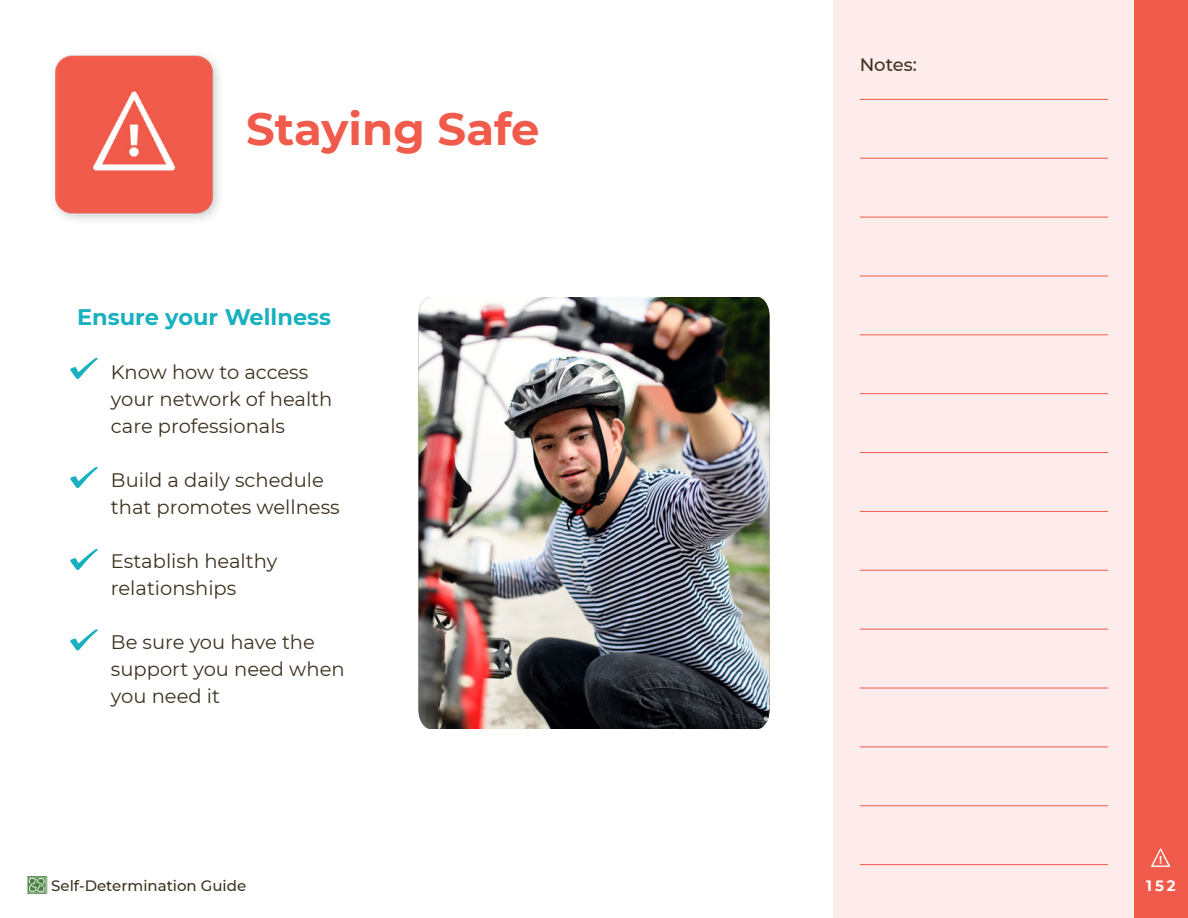
<style>
.page{position:relative;width:1188px;height:918px;background:#fff}
.page>*{position:absolute;margin:0;border:0;box-sizing:border-box;transform-origin:0 0}
.t1{font:700 45px "Montserrat";color:#f15b4c}
.t2{font:700 22.5px "Montserrat";color:#19b0bf}
.t3{font:19.5px/27px "Montserrat";color:#3e3220}
.t4{font:500 18px "Montserrat";color:#3e3220}
.t5{font:500 15px "Montserrat";color:#3e3220}
.t6{font:700 15px "Montserrat";color:#fff}
</style>
<div class="page">
<div style="left:834px;top:0;width:300px;height:918px;background:#fdeceb"></div>
<img style="left:27px;top:876px;width:21px;height:18px">
<div style="left:1134px;top:0;width:54px;height:918px;background:#f15b4c"></div>
<hr style="left:860px;top:99px;width:248px;height:1px;background:#f15b4c">
<hr style="left:860px;top:158px;width:248px;height:1px;background:#f15b4c">
<hr style="left:860px;top:217px;width:248px;height:1px;background:#f15b4c">
<hr style="left:860px;top:276px;width:248px;height:1px;background:#f15b4c">
<hr style="left:860px;top:335px;width:248px;height:1px;background:#f15b4c">
<hr style="left:860px;top:393px;width:248px;height:1px;background:#f15b4c">
<hr style="left:860px;top:452px;width:248px;height:1px;background:#f15b4c">
<hr style="left:860px;top:511px;width:248px;height:1px;background:#f15b4c">
<hr style="left:860px;top:570px;width:248px;height:1px;background:#f15b4c">
<hr style="left:860px;top:629px;width:248px;height:1px;background:#f15b4c">
<hr style="left:860px;top:688px;width:248px;height:1px;background:#f15b4c">
<hr style="left:860px;top:747px;width:248px;height:1px;background:#f15b4c">
<hr style="left:860px;top:805px;width:248px;height:1px;background:#f15b4c">
<hr style="left:860px;top:864px;width:248px;height:1px;background:#f15b4c">
<img style="left:55px;top:55px;width:164px;height:165px">
<svg style="left:1151px;top:848px;width:19px;height:19px"></svg>
<img style="left:418px;top:297px;width:352px;height:432px">
<svg style="left:70px;top:357px;width:28px;height:22px"></svg>
<svg style="left:70px;top:467px;width:28px;height:21px"></svg>
<svg style="left:70px;top:549px;width:28px;height:21px"></svg>
<svg style="left:70px;top:629px;width:28px;height:22px"></svg>
<p class="t1" style="left:246px;top:97px;width:295px">Staying Safe</p>
<p class="t2" style="left:77px;top:301px;width:255px">Ensure your Wellness</p>
<p class="t3" style="left:111px;top:358px;width:223px">Know how to access your network of health care professionals</p>
<p class="t3" style="left:111px;top:466px;width:230px">Build a daily schedule that promotes wellness</p>
<p class="t3" style="left:111px;top:547px;width:168px">Establish healthy relationships</p>
<p class="t3" style="left:111px;top:628px;width:235px">Be sure you have the support you need when you need it</p>
<p class="t4" style="left:860px;top:52px;width:59px">Notes:</p>
<p class="t5" style="left:51px;top:875px;width:197px">Self-Determination Guide</p>
<p class="t6" style="left:1146px;top:875px;width:31px">152</p>
</div>
